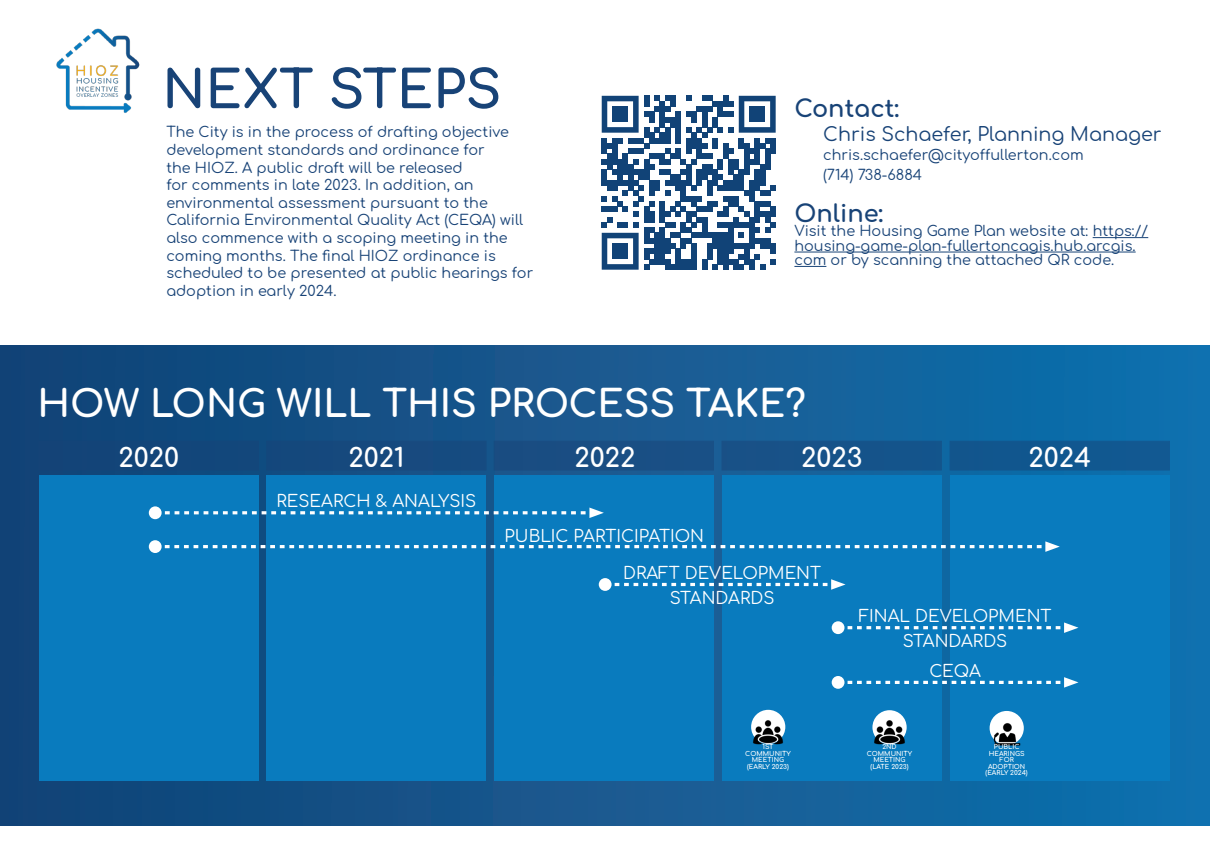
<style>
.page{position:relative;width:1210px;height:864px;background:#fff}
.page>*{position:absolute;margin:0;border:0;box-sizing:border-box;transform-origin:0 0}
.Poster_Header{font:700 52px "Comfortaa";color:#184377}
.Poster_Header-2{font:700 37.44px "Comfortaa";color:#fff}
.process_years{font:700 26px "Comfortaa";color:#fff}
.t1{font:700 24px "Comfortaa";color:#184377}
.t2{font:19.2px "Comfortaa";color:#184377}
.process{font:16.8px "Comfortaa";color:#fff}
.Paragraph_Style_1{font:14.4px/17.6px "Comfortaa";color:#184377}
.Paragraph_Style_1-2{font:700 6.52px/6.5px "Comfortaa";color:#fff;text-align:center}
</style>
<div class="page">
<div style="left:0;top:346px;width:1210px;height:480px;background:linear-gradient(to right,#144375,#1171ae)"></div>
<img style="left:56px;top:28px;width:84px;height:85px">
<div style="left:39px;top:441px;width:220px;height:29px;background:#184377"></div>
<div style="left:266px;top:441px;width:220px;height:29px;background:#16497e"></div>
<div style="left:494px;top:441px;width:220px;height:29px;background:#194e83"></div>
<div style="left:40px;top:475px;width:219px;height:305px;background:#097bbe"></div>
<div style="left:267px;top:475px;width:219px;height:305px;background:#097bbe"></div>
<div style="left:494px;top:475px;width:219px;height:305px;background:#097bbe"></div>
<div style="left:722px;top:441px;width:219px;height:29px;background:#175289"></div>
<div style="left:950px;top:441px;width:219px;height:29px;background:#11578f"></div>
<div style="left:722px;top:475px;width:219px;height:305px;background:#097bbe"></div>
<div style="left:950px;top:475px;width:219px;height:305px;background:#097bbe"></div>
<div style="left:149px;top:506px;width:13px;height:13px;background:#fff;border-radius:50%"></div>
<svg style="left:159px;top:508px;width:445px;height:10px"></svg>
<div style="left:599px;top:578px;width:12px;height:13px;background:#fff;border-radius:50%"></div>
<svg style="left:608px;top:579px;width:237px;height:11px"></svg>
<svg style="left:831px;top:621px;width:13px;height:13px"></svg>
<svg style="left:838px;top:622px;width:240px;height:11px"></svg>
<svg style="left:831px;top:676px;width:13px;height:13px"></svg>
<svg style="left:838px;top:677px;width:240px;height:11px"></svg>
<div style="left:149px;top:540px;width:13px;height:13px;background:#fff;border-radius:50%"></div>
<svg style="left:158px;top:541px;width:901px;height:11px"></svg>
<div style="left:751px;top:710px;width:34px;height:34px;background:#fff;border-radius:50%"></div>
<img style="left:751px;top:719px;width:35px;height:26px">
<div style="left:872px;top:710px;width:34px;height:34px;background:#fff;border-radius:50%"></div>
<img style="left:872px;top:719px;width:35px;height:26px">
<div style="left:989px;top:711px;width:34px;height:34px;background:#fff;border-radius:50%"></div>
<img style="left:989px;top:719px;width:35px;height:27px">
<hr style="left:1092px;top:237px;width:56px;height:1px;background:#184377">
<hr style="left:794px;top:252px;width:341px;height:1px;background:#184377">
<hr style="left:794px;top:266px;width:32px;height:1px;background:#184377">
<svg style="left:602px;top:96px;width:173px;height:174px"></svg>
<div style="left:612px;top:106px;width:16px;height:16px;background:#114377"></div>
<div style="left:749px;top:106px;width:16px;height:16px;background:#114377"></div>
<div style="left:612px;top:243px;width:16px;height:16px;background:#114377"></div>
<p class="Poster_Header" style="left:162px;top:42px;width:341px">NEXT STEPS</p>
<p class="Paragraph_Style_1" style="left:166px;top:122px;width:368px">The City is in the process of drafting objective development standards and ordinance for<br>the HIOZ. A public draft will be released<br>for comments in late 2023. In addition, an environmental assessment pursuant to the California Environmental Quality Act (CEQA) will also commence with a scoping meeting in the coming months. The final HIOZ ordinance is scheduled to be presented at public hearings for adoption in early 2024.</p>
<p class="t1" style="left:794px;top:87px;width:106px">Contact:</p>
<p class="t2" style="left:823px;top:117px;width:340px">Chris Schaefer, Planning Manager</p>
<p class="Paragraph_Style_1" style="left:823px;top:145px;width:262px">chris.schaefer@cityoffullerton.com</p>
<p class="Paragraph_Style_1" style="left:823px;top:164px;width:101px">(714) 738-6884</p>
<p class="t1" style="left:794px;top:191px;width:90px">Online:</p>
<p class="Paragraph_Style_1" style="left:794px;top:222px;width:355px;line-height:14.4px">Visit the Housing Game Plan website at: https:// housing-game-plan-fullertoncagis.hub.arcgis. com or by scanning the attached QR code.</p>
<p class="Poster_Header-2" style="left:37px;top:370px;width:770px">HOW LONG WILL THIS PROCESS TAKE?</p>
<p class="process_years" style="left:118px;top:434px;width:62px">2020</p>
<p class="process_years" style="left:348px;top:434px;width:57px">2021</p>
<p class="process_years" style="left:574px;top:434px;width:62px">2022</p>
<p class="process_years" style="left:801px;top:434px;width:63px">2023</p>
<p class="process_years" style="left:1028px;top:434px;width:64px">2024</p>
<p class="process" style="left:276px;top:486px;width:201px">RESEARCH &amp; ANALYSIS</p>
<p class="process" style="left:504px;top:521px;width:201px">PUBLIC PARTICIPATION</p>
<p class="process" style="left:623px;top:558px;width:199px">DRAFT DEVELOPMENT</p>
<p class="process" style="left:670px;top:582px;width:106px">STANDARDS</p>
<p class="Paragraph_Style_1-2" style="left:762px;top:743px;width:13px">1ST</p>
<p class="Paragraph_Style_1-2" style="left:745px;top:749px;width:47px">COMMUNITY</p>
<p class="Paragraph_Style_1-2" style="left:752px;top:756px;width:34px">MEETING</p>
<p class="Paragraph_Style_1-2" style="left:747px;top:762px;width:43px">(EARLY 2023)</p>
<p class="process" style="left:858px;top:601px;width:194px">FINAL DEVELOPMENT</p>
<p class="process" style="left:902px;top:626px;width:106px">STANDARDS</p>
<p class="process" style="left:929px;top:655px;width:53px">CEQA</p>
<p class="Paragraph_Style_1-2" style="left:882px;top:743px;width:16px">2ND</p>
<p class="Paragraph_Style_1-2" style="left:867px;top:749px;width:47px">COMMUNITY</p>
<p class="Paragraph_Style_1-2" style="left:873px;top:756px;width:34px">MEETING</p>
<p class="Paragraph_Style_1-2" style="left:870px;top:762px;width:39px">(LATE 2023)</p>
<p class="Paragraph_Style_1-2" style="left:988px;top:743px;width:37px">PUBLIC<br>HEARINGS</p>
<p class="Paragraph_Style_1-2" style="left:988px;top:756px;width:39px">FOR<br>ADOPTION</p>
<p class="Paragraph_Style_1-2" style="left:985px;top:769px;width:44px">(EARLY 2024)</p>
</div>
